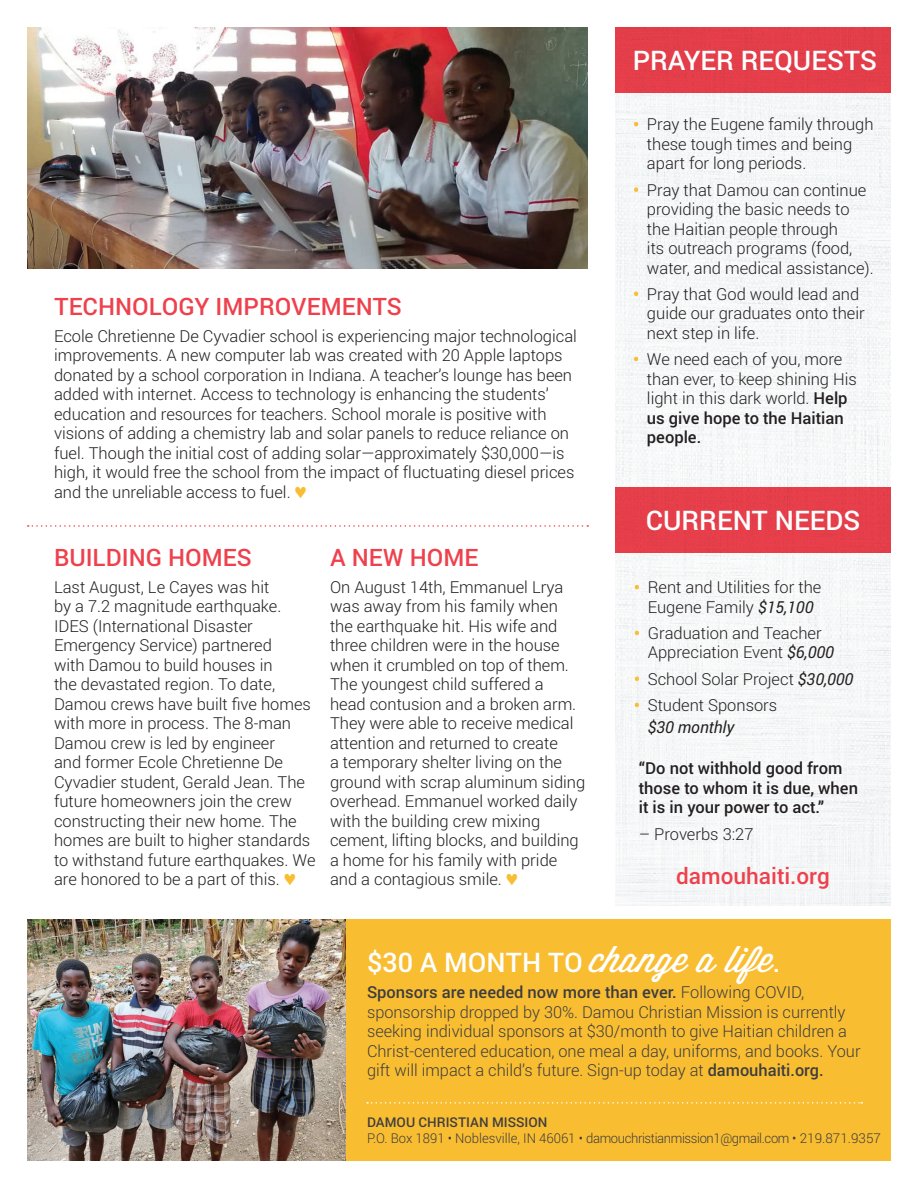
<style>
.page{position:relative;width:918px;height:1188px;background:#fff}
.page>*{position:absolute;margin:0;border:0;box-sizing:border-box;transform-origin:0 0}
.t1{font:500 27px "Roboto";color:#fff}
.t2{font:500 24px "Roboto";color:#ee414d}
.t3{font:500 22.5px "Roboto";color:#ee414d}
.t4{font:300 16.5px/19.5px "Roboto";color:#231f20}
.t5{font:300 16.5px/19.5px "Roboto";color:#3e3e3f}
.t6{font:500 16.5px/19.5px "Roboto";color:#231f20}
.t7{font:300 13.5px "Roboto";letter-spacing:-.02em;color:#3e3e3f}
.t8{font:500 13.5px "Roboto";color:#3e3e3f}
.s1{color:#f9bd32}
.s2{font-weight:500}
.s3{font-weight:400;font-style:italic}
.s4{font-family:"Wisdom Script AI";font-weight:400;font-size:36px}
</style>
<div class="page">
<div style="left:615px;top:93px;width:276px;height:812px;background:#f6f7f8"></div>
<div style="left:27px;top:920px;width:864px;height:241px;background:#f9bd32"></div>
<img style="left:27px;top:920px;width:319px;height:241px">
<div style="left:615px;top:27px;width:276px;height:66px;background:#e33e4a"></div>
<svg style="left:367px;top:1102px;width:495px;height:2px"></svg>
<div style="left:615px;top:488px;width:276px;height:65px;background:#e63f4b"></div>
<img style="left:27px;top:27px;width:561px;height:241px">
<svg style="left:28px;top:525px;width:560px;height:2px"></svg>
<p class="t2" style="left:54px;top:290px;width:349px">TECHNOLOGY IMPROVEMENTS</p>
<p class="t4" style="left:54px;top:326px;width:525px">Ecole Chretienne De Cyvadier school is experiencing major technological improvements. A new computer lab was created with 20 Apple laptops donated by a school corporation in Indiana. A teacher’s lounge has been added with internet. Access to technology is enhancing the students’ education and resources for teachers. School morale is positive with visions of adding a chemistry lab and solar panels to reduce reliance on fuel. Though the initial cost of adding solar—approximately $30,000—is high, it would free the school from the impact of fluctuating diesel prices and the unreliable access to fuel. <span class="s1">♥</span></p>
<p class="t2" style="left:54px;top:541px;width:199px">BUILDING HOMES</p>
<p class="t4" style="left:54px;top:576px;width:263px">Last August, Le Cayes was hit<br>by a 7.2 magnitude earthquake.<br>IDES (International Disaster<br>Emergency Service) partnered<br>with Damou to build houses in<br>the devastated region. To date,<br>Damou crews have built five homes with more in process. The 8-man<br>Damou crew is led by engineer<br>and former Ecole Chretienne De<br>Cyvadier student, Gerald Jean. The future homeowners join the crew constructing their new home. The homes are built to higher standards to withstand future earthquakes. We are honored to be a part of this. <span class="s1">♥</span></p>
<p class="t2" style="left:330px;top:541px;width:150px">A NEW HOME</p>
<p class="t4" style="left:330px;top:576px;width:257px">On August 14th, Emmanuel Lrya was away from his family when<br>the earthquake hit. His wife and three children were in the house when it crumbled on top of them.<br>The youngest child suffered a<br>head contusion and a broken arm.<br>They were able to receive medical attention and returned to create<br>a temporary shelter living on the ground with scrap aluminum siding overhead. Emmanuel worked daily with the building crew mixing cement, lifting blocks, and building a home for his family with pride and a contagious smile. <span class="s1">♥</span></p>
<p class="t1" style="left:633px;top:42px;width:246px">PRAYER REQUESTS</p>
<p class="t4" style="left:647px;top:114px;width:228px;text-indent:-14px"><span class="s1">•</span> Pray the Eugene family through these tough times and being apart for long periods.</p>
<p class="t4" style="left:647px;top:179px;width:228px;text-indent:-14px"><span class="s1">•</span> Pray that Damou can continue providing the basic needs to the Haitian people through<br>its outreach programs (food, water, and medical assistance).</p>
<p class="t4" style="left:647px;top:284px;width:219px;text-indent:-14px"><span class="s1">•</span> Pray that God would lead and guide our graduates onto their next step in life.</p>
<p class="t4" style="left:647px;top:349px;width:212px;text-indent:-14px"><span class="s1">•</span> We need each of you, more than ever, to keep shining His light in this dark world. <span class="s2">Help us give hope to the Haitian people.</span></p>
<p class="t1" style="left:646px;top:502px;width:216px">CURRENT NEEDS</p>
<p class="t4" style="left:634px;top:577px;width:189px;text-align:center"><span class="s1">•</span> Rent and Utilities for the<br>Eugene Family <span class="s3">$15,100</span></p>
<p class="t4" style="left:648px;top:623px;width:188px;text-indent:-14px"><span class="s1">•</span> Graduation and Teacher<br>Appreciation Event <span class="s3">$6,000</span></p>
<p class="t4" style="left:634px;top:669px;width:221px"><span class="s1">•</span> School Solar Project <span class="s3">$30,000</span></p>
<p class="t4" style="left:648px;top:694px;width:131px;line-height:21.6px;text-indent:-14px"><span class="s1">•</span> Student Sponsors <span class="s3">$30 monthly</span></p>
<p class="t6" style="left:639px;top:758px;width:221px">“Do not withhold good from those to whom it is due, when it is in your power to act.”</p>
<p class="t4" style="left:639px;top:823px;width:116px">– Proverbs 3:27</p>
<p class="t3" style="left:676px;top:860px;width:155px">damouhaiti.org</p>
<p class="t1" style="left:367px;top:944px;width:415px">$30 A MONTH TO <span class="s4">change a life</span>.</p>
<p class="t5" style="left:367px;top:982px;width:495px"><span class="s2">Sponsors are needed now more than ever.</span> Following COVID, sponsorship dropped by 30%. Damou Christian Mission is currently seeking individual sponsors at $30/month to give Haitian children a Christ-centered education, one meal a day, uniforms, and books. Your gift will impact a child’s future. Sign-up today at <span class="s2">damouhaiti.org.</span></p>
<p class="t8" style="left:367px;top:1113px;width:182px">DAMOU CHRISTIAN MISSION</p>
<p class="t7" style="left:367px;top:1129px;width:515px">P.O. Box 1891 • Noblesville, IN 46061 • damouchristianmission1@gmail.com • 219.871.9357</p>
</div>
